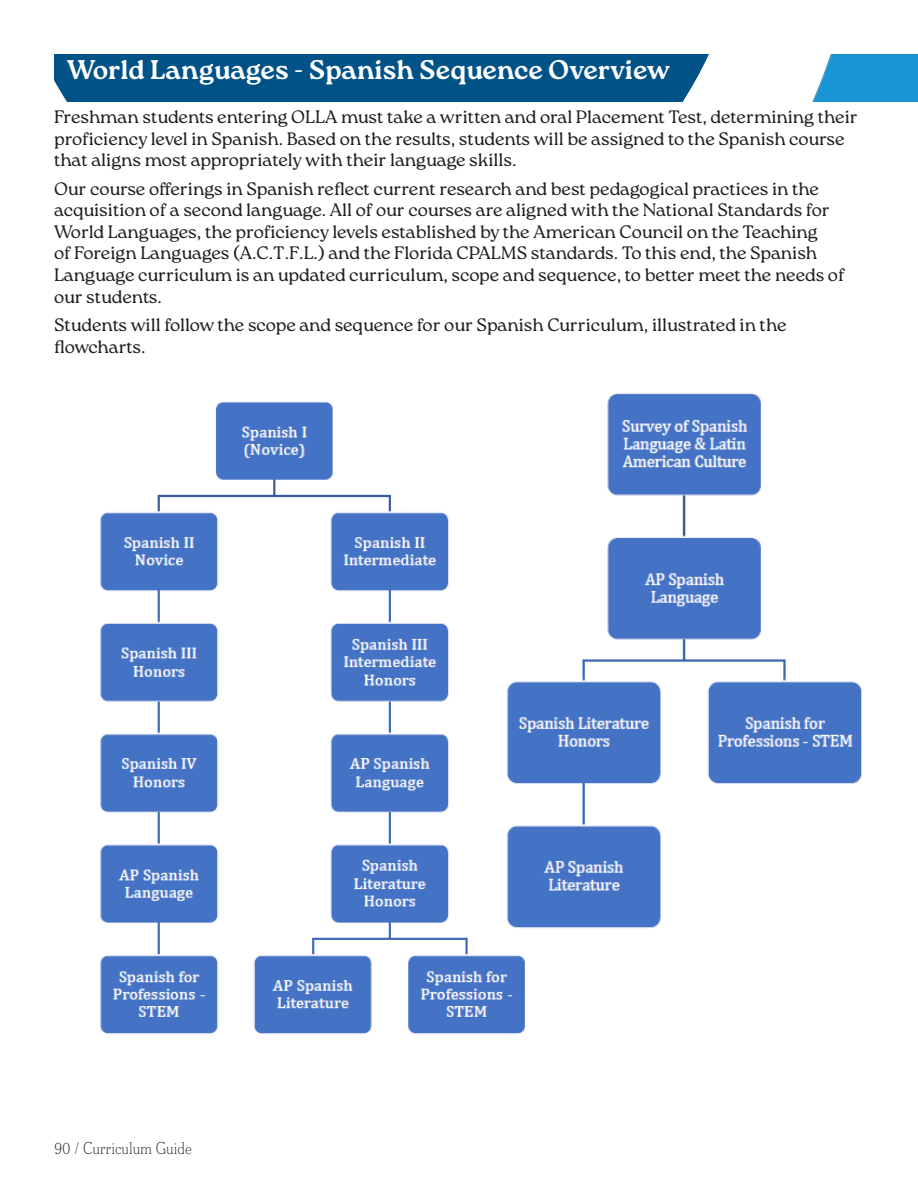
<style>
.page{position:relative;width:918px;height:1188px;background:#fff}
.page>*{position:absolute;margin:0;border:0;box-sizing:border-box;transform-origin:0 0}
.t1{font:700 27px "Roca";color:#fff}
.Course_Description{font:300 18px/21.6px "Roca";color:#231f20}
.t2{font:100 ultra-condensed 15px "Meursault VF";color:#231f20}
</style>
<div class="page">
<img style="left:54px;top:54px;width:864px;height:48px">
<img style="left:100px;top:401px;width:425px;height:633px">
<img style="left:503px;top:393px;width:359px;height:560px">
<p class="t1" style="left:67px;top:54px;width:605px">World Languages - Spanish Sequence Overview</p>
<p class="Course_Description" style="left:54px;top:108px;width:805px">Freshman students entering OLLA must take a written and oral Placement Test, determining their proficiency level in Spanish. Based on the results, students will be assigned to the Spanish course that aligns most appropriately with their language skills.</p>
<p class="Course_Description" style="left:54px;top:180px;width:792px">Our course offerings in Spanish reflect current research and best pedagogical practices in the acquisition of a second language. All of our courses are aligned with the National Standards for World Languages, the proficiency levels established by the American Council on the Teaching<br>of Foreign Languages (A.C.T.F.L.) and the Florida CPALMS standards. To this end, the Spanish Language curriculum is an updated curriculum, scope and sequence, to better meet the needs of our students.</p>
<p class="Course_Description" style="left:54px;top:316px;width:734px">Students will follow the scope and sequence for our Spanish Curriculum, illustrated in the flowcharts.</p>
<p class="t2" style="left:54px;top:1136px;width:140px">90 / Curriculum Guide</p>
</div>
